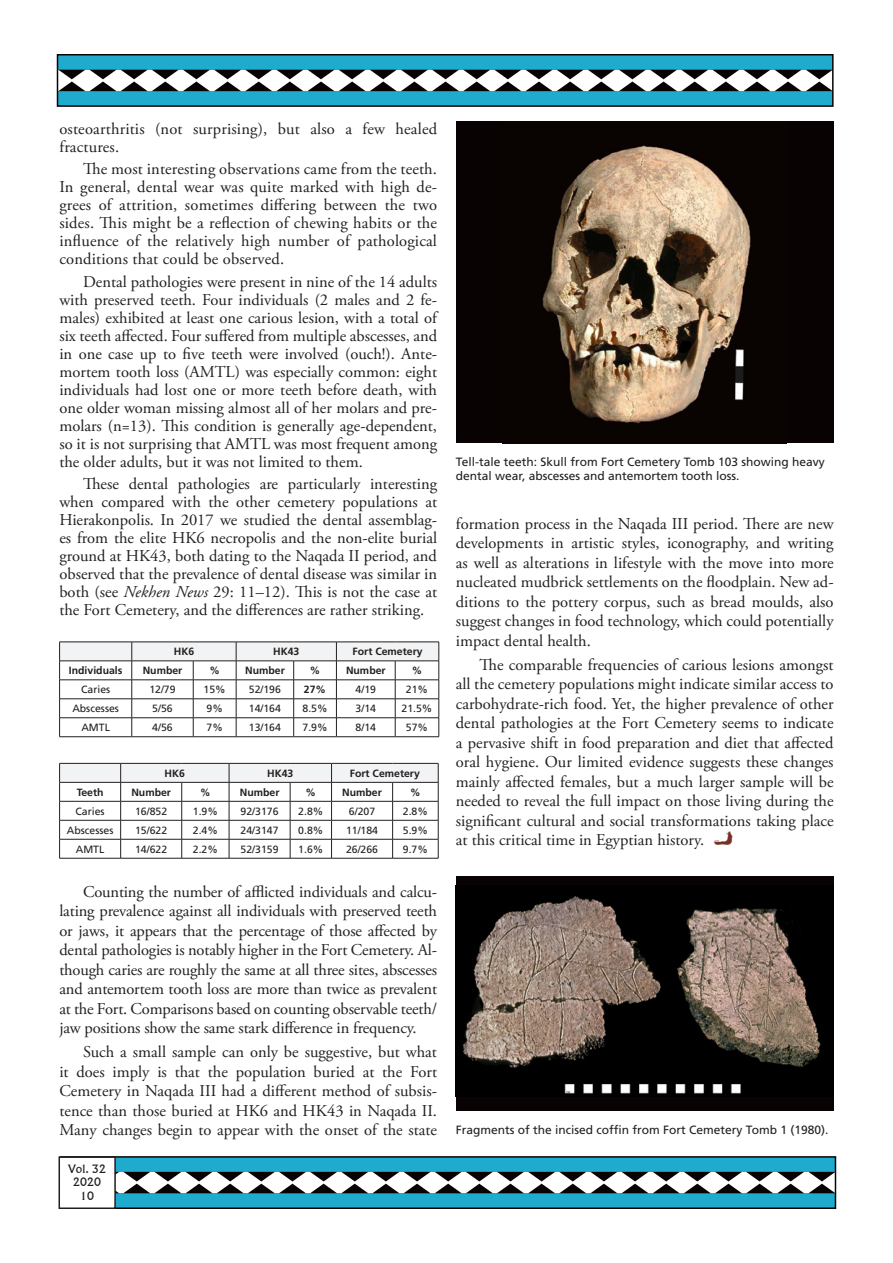
<style>
.page{position:relative;width:893px;height:1263px;background:#fff}
.page>*{position:absolute;margin:0;border:0;box-sizing:border-box;transform-origin:0 0}
.t1{font:16.5px/19.5px "Adobe Garamond Pro";color:#231f20;text-align:justify}
.t2{font:12px/14.4px "Frutiger";color:#231f20}
.t3{font:11.25px/13.5px "Flareserif 821 BT";color:#231f20;text-align:center}
.t4{font:10.5px "Frutiger";color:#231f20}
.t5{font:700 10.5px "Frutiger";color:#231f20}
.s1{font-style:italic}
.s2{font-family:"Hieroglyph C";font-size:19.5px;color:#763124}
</style>
<div class="page">
<div style="left:60px;top:1157px;width:775px;height:15px;background:#1fabce"></div>
<div style="left:60px;top:1193px;width:775px;height:15px;background:#1fabce"></div>
<svg style="left:116px;top:1172px;width:717px;height:21px"></svg>
<div style="left:59px;top:1156px;width:777px;height:53px;border:2px solid #080302"></div>
<div style="left:59px;top:1157px;width:56px;height:51px;background:#fff"></div>
<div style="left:59px;top:1156px;width:57px;height:53px;border:2px solid #231f20"></div>
<div style="left:58px;top:55px;width:775px;height:15px;background:#1fabce"></div>
<div style="left:58px;top:91px;width:775px;height:15px;background:#1fabce"></div>
<svg style="left:60px;top:70px;width:771px;height:21px"></svg>
<div style="left:57px;top:54px;width:777px;height:53px;border:2px solid #080302"></div>
<svg style="left:59px;top:642px;width:381px;height:94px"></svg>
<hr style="left:59px;top:736px;width:73px;height:1px;background:#231f20">
<hr style="left:132px;top:736px;width:61px;height:1px;background:#231f20">
<hr style="left:193px;top:736px;width:43px;height:1px;background:#231f20">
<hr style="left:236px;top:736px;width:58px;height:1px;background:#231f20">
<hr style="left:294px;top:736px;width:42px;height:1px;background:#231f20">
<hr style="left:336px;top:736px;width:59px;height:1px;background:#231f20">
<hr style="left:395px;top:736px;width:44px;height:1px;background:#231f20">
<svg style="left:59px;top:763px;width:380px;height:95px"></svg>
<hr style="left:59px;top:858px;width:62px;height:1px;background:#231f20">
<hr style="left:121px;top:858px;width:61px;height:1px;background:#231f20">
<hr style="left:182px;top:858px;width:47px;height:1px;background:#231f20">
<hr style="left:229px;top:858px;width:61px;height:1px;background:#231f20">
<hr style="left:290px;top:858px;width:42px;height:1px;background:#231f20">
<hr style="left:332px;top:858px;width:61px;height:1px;background:#231f20">
<hr style="left:393px;top:858px;width:45px;height:1px;background:#231f20">
<div style="left:456px;top:876px;width:378px;height:235px;background:#000"></div>
<img style="left:463px;top:896px;width:358px;height:198px">
<div style="left:456px;top:121px;width:378px;height:322px;background:#080302"></div>
<img style="left:542px;top:145px;width:209px;height:279px">
<p class="t1" style="left:59px;top:120px;width:379px;line-height:18px">osteoarthritis (not surprising), but also a few healed fractures.</p>
<p class="t1" style="left:59px;top:161px;width:379px;line-height:18px;text-indent:24px">The most interesting observations came from the teeth.<br>In general, dental wear was quite marked with high de&shy;grees of attrition, sometimes differing between the two sides. This might be a reflection of chewing habits or the influence of the relatively high number of pathological conditions that could be observed.</p>
<p class="t1" style="left:59px;top:273px;width:379px;line-height:18px;text-indent:24px">Dental pathologies were present in nine of the 14 adults with preserved teeth. Four individuals (2 males and 2 fe&shy;males) exhibited at least one carious lesion, with a total of six teeth affected. Four suffered from multiple abscesses, and in one case up to five teeth were involved (ouch!). Ante&shy;mortem tooth loss (AMTL) was especially common: eight individuals had lost one or more teeth before death, with one older woman missing almost all of her molars and pre&shy;molars (n=13). This condition is generally age-dependent, so it is not surprising that AMTL was most frequent among the older adults, but it was not limited to them.</p>
<p class="t1" style="left:59px;top:476px;width:379px;line-height:18px;text-indent:24px">These dental pathologies are particularly interesting when compared with the other cemetery populations at Hierakonpolis. In 2017 we studied the dental assemblag&shy;es from the elite HK6 necropolis and the non-elite burial ground at HK43, both dating to the Naqada II period, and observed that the prevalence of dental disease was similar in both (see <span class="s1">Nekhen News</span> 29: 11–12). This is not the case at the Fort Cemetery, and the differences are rather striking.</p>
<p class="t5" style="left:174px;top:646px;width:22px">HK6</p>
<p class="t5" style="left:273px;top:646px;width:28px">HK43</p>
<p class="t5" style="left:353px;top:646px;width:72px">Fort Cemetery</p>
<p class="t5" style="left:69px;top:665px;width:55px">Individuals</p>
<p class="t5" style="left:143px;top:665px;width:41px">Number</p>
<p class="t5" style="left:209px;top:665px;width:12px">%</p>
<p class="t5" style="left:245px;top:665px;width:41px">Number</p>
<p class="t5" style="left:310px;top:665px;width:12px">%</p>
<p class="t5" style="left:346px;top:665px;width:41px">Number</p>
<p class="t5" style="left:412px;top:665px;width:12px">%</p>
<p class="t4" style="left:81px;top:684px;width:31px">Caries</p>
<p class="t4" style="left:149px;top:684px;width:28px">12/79</p>
<p class="t4" style="left:204px;top:684px;width:24px">15%</p>
<p class="t4" style="left:249px;top:684px;width:34px">52/196</p>
<p class="t5" style="left:304px;top:684px;width:24px">27%</p>
<p class="t4" style="left:356px;top:684px;width:22px">4/19</p>
<p class="t4" style="left:406px;top:684px;width:24px">21%</p>
<p class="t4" style="left:72px;top:702px;width:48px">Abscesses</p>
<p class="t4" style="left:152px;top:702px;width:22px">5/56</p>
<p class="t4" style="left:206px;top:702px;width:18px">9%</p>
<p class="t4" style="left:249px;top:702px;width:34px">14/164</p>
<p class="t4" style="left:302px;top:702px;width:27px">8.5%</p>
<p class="t4" style="left:356px;top:702px;width:22px">3/14</p>
<p class="t4" style="left:402px;top:702px;width:32px">21.5%</p>
<p class="t4" style="left:81px;top:721px;width:30px">AMTL</p>
<p class="t4" style="left:152px;top:721px;width:22px">4/56</p>
<p class="t4" style="left:206px;top:721px;width:18px">7%</p>
<p class="t4" style="left:249px;top:721px;width:34px">13/164</p>
<p class="t4" style="left:302px;top:721px;width:27px">7.9%</p>
<p class="t4" style="left:356px;top:721px;width:22px">8/14</p>
<p class="t4" style="left:406px;top:721px;width:24px">57%</p>
<p class="t5" style="left:165px;top:767px;width:22px">HK6</p>
<p class="t5" style="left:267px;top:767px;width:28px">HK43</p>
<p class="t5" style="left:350px;top:767px;width:72px">Fort Cemetery</p>
<p class="t5" style="left:77px;top:786px;width:28px">Teeth</p>
<p class="t5" style="left:131px;top:786px;width:41px">Number</p>
<p class="t5" style="left:200px;top:786px;width:12px">%</p>
<p class="t5" style="left:240px;top:786px;width:41px">Number</p>
<p class="t5" style="left:306px;top:786px;width:12px">%</p>
<p class="t5" style="left:342px;top:786px;width:41px">Number</p>
<p class="t5" style="left:410px;top:786px;width:12px">%</p>
<p class="t4" style="left:76px;top:805px;width:31px">Caries</p>
<p class="t4" style="left:135px;top:805px;width:34px">16/852</p>
<p class="t4" style="left:193px;top:805px;width:27px">1.9%</p>
<p class="t4" style="left:241px;top:805px;width:39px">92/3176</p>
<p class="t4" style="left:298px;top:805px;width:27px">2.8%</p>
<p class="t4" style="left:349px;top:805px;width:28px">6/207</p>
<p class="t4" style="left:403px;top:805px;width:27px">2.8%</p>
<p class="t4" style="left:67px;top:824px;width:48px">Abscesses</p>
<p class="t4" style="left:135px;top:824px;width:34px">15/622</p>
<p class="t4" style="left:193px;top:824px;width:27px">2.4%</p>
<p class="t4" style="left:241px;top:824px;width:39px">24/3147</p>
<p class="t4" style="left:298px;top:824px;width:27px">0.8%</p>
<p class="t4" style="left:346px;top:824px;width:34px">11/184</p>
<p class="t4" style="left:403px;top:824px;width:27px">5.9%</p>
<p class="t4" style="left:76px;top:843px;width:30px">AMTL</p>
<p class="t4" style="left:135px;top:843px;width:34px">14/622</p>
<p class="t4" style="left:193px;top:843px;width:27px">2.2%</p>
<p class="t4" style="left:241px;top:843px;width:39px">52/3159</p>
<p class="t4" style="left:298px;top:843px;width:27px">1.6%</p>
<p class="t4" style="left:346px;top:843px;width:34px">26/266</p>
<p class="t4" style="left:403px;top:843px;width:27px">9.7%</p>
<p class="t1" style="left:59px;top:882px;width:379px;text-indent:24px">Counting the number of afflicted individuals and calcu&shy;lating prevalence against all individuals with preserved teeth or jaws, it appears that the percentage of those affected by dental pathologies is notably higher in the Fort Cemetery. Al&shy;though caries are roughly the same at all three sites, abscesses and antemortem tooth loss are more than twice as prevalent at the Fort. Comparisons based on counting observable teeth/ jaw positions show the same stark difference in frequency.</p>
<p class="t1" style="left:59px;top:1043px;width:379px;text-indent:24px">Such a small sample can only be suggestive, but what it does imply is that the population buried at the Fort Cemetery in Naqada III had a different method of subsis&shy;tence than those buried at HK6 and HK43 in Naqada II.<br>Many changes begin to appear with the onset of the state</p>
<p class="t3" style="left:68px;top:1162px;width:39px">Vol. 32<br>2020<br>10</p>
<p class="t2" style="left:456px;top:454px;width:371px">Tell-tale teeth: Skull from Fort Cemetery Tomb 103 showing heavy dental wear, abscesses and antemortem tooth loss.</p>
<p class="t1" style="left:456px;top:514px;width:379px">formation process in the Naqada III period. There are new developments in artistic styles, iconography, and writing as well as alterations in lifestyle with the move into more nucleated mudbrick settlements on the floodplain. New ad&shy;ditions to the pottery corpus, such as bread moulds, also suggest changes in food technology, which could potentially impact dental health.</p>
<p class="t1" style="left:456px;top:655px;width:379px;text-indent:24px">The comparable frequencies of carious lesions amongst all the cemetery populations might indicate similar access to carbohydrate-rich food. Yet, the higher prevalence of other dental pathologies at the Fort Cemetery seems to indicate a pervasive shift in food preparation and diet that affected oral hygiene. Our limited evidence suggests these changes mainly affected females, but a much larger sample will be needed to reveal the full impact on those living during the significant cultural and social transformations taking place at this critical time in Egyptian history. <span class="s2">'</span></p>
<p class="t2" style="left:456px;top:1122px;width:374px">Fragments of the incised coffin from Fort Cemetery Tomb 1 (1980).</p>
</div>
